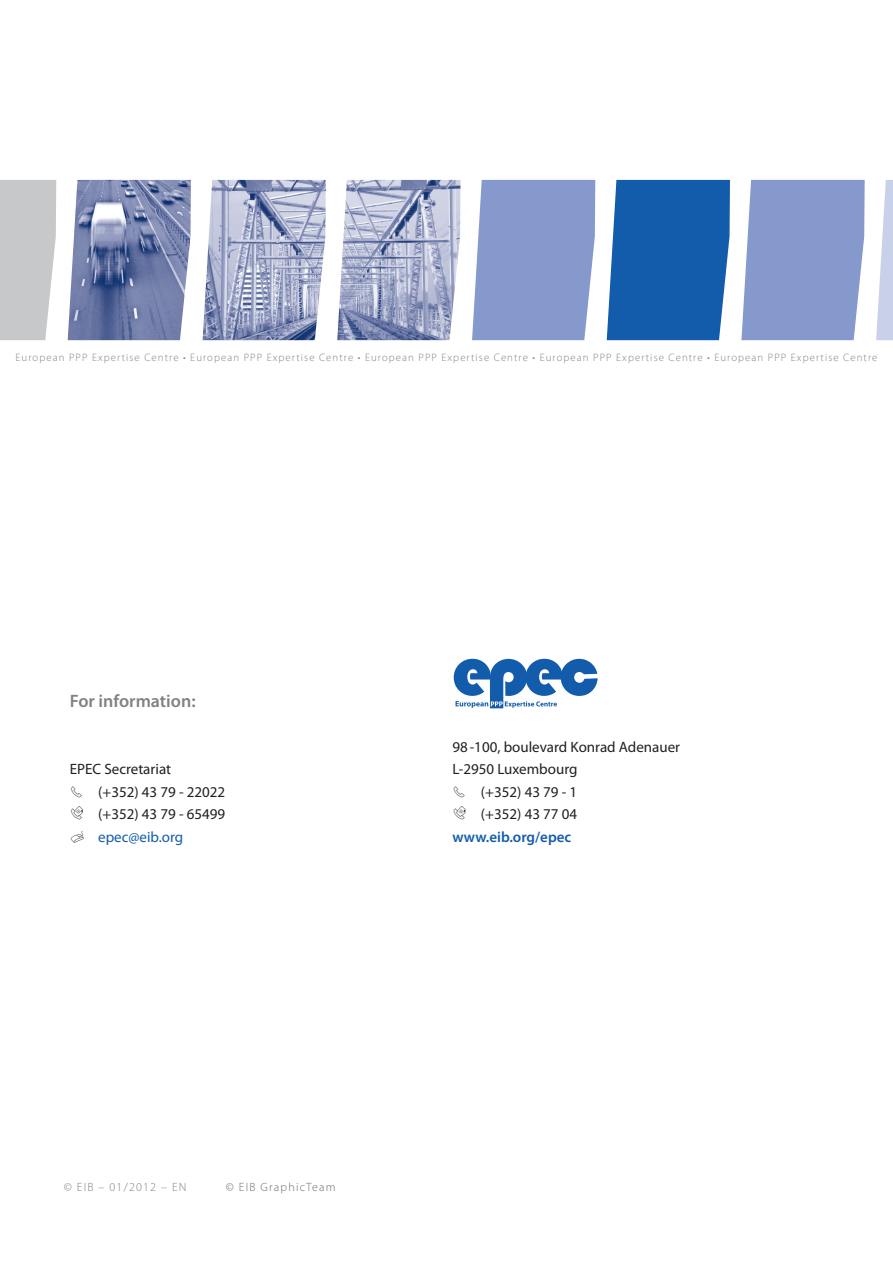
<style>
.page{position:relative;width:893px;height:1263px;background:#fff}
.page>*{position:absolute;margin:0;border:0;box-sizing:border-box;transform-origin:0 0}
.t1{font:600 18px "Myriad Pro";color:#808285}
.t2{font:15px/22.5px "Myriad Pro";color:#231f20;text-align:right}
.t3{font:600 15px "Myriad Pro";color:#135cab}
.t4{font:15px "Myriad Pro";color:#135cab}
.t5{font:300 12px "Myriad Pro";letter-spacing:.1em;color:#808285}
.t6{font:300 12px "Myriad Pro";letter-spacing:.1em;color:#6c6d70}
.t7{font:300 10.8px "Myriad Pro";letter-spacing:.1em;color:#808285}
</style>
<div class="page">
<svg style="left:472px;top:180px;width:123px;height:160px;background:#8e9fd0"></svg>
<svg style="left:607px;top:180px;width:123px;height:160px;background:#2367b0"></svg>
<svg style="left:741px;top:180px;width:124px;height:160px;background:#8fa1d0"></svg>
<svg style="left:876px;top:180px;width:17px;height:160px"></svg>
<div style="left:0;top:180px;width:56px;height:160px;background:#c7c8ca"></div>
<img style="left:203px;top:180px;width:257px;height:160px">
<img style="left:68px;top:180px;width:123px;height:160px">
<svg style="left:454px;top:659px;width:144px;height:49px"></svg>
<p class="t7" style="left:16px;top:351px;width:863px">European PPP Expertise Centre • European PPP Expertise Centre • European PPP Expertise Centre • European PPP Expertise Centre • European PPP Expertise Centre</p>
<h1 class="t1" style="left:70px;top:689px;width:127px">For information:</h1>
<h2 class="t2" style="left:70px;top:757px;width:103px">EPEC Secretariat</h2>
<h2 class="t2" style="left:70px;top:780px;width:157px">✓ (+352) 43 79 - 22022 (+352) 43 79 - 65499</h2>
<h2 class="t4" style="left:98px;top:827px;width:87px">epec@eib.org</h2>
<h2 class="t2" style="left:452px;top:735px;width:229px;text-align:left">98-100, boulevard Konrad Adenauer<br>L-2950 Luxembourg</h2>
<h2 class="t2" style="left:452px;top:780px;width:126px">✓ (+352) 43 79 - 1 (+352) 43 77 04</h2>
<h2 class="t3" style="left:452px;top:827px;width:120px">www.eib.org/epec</h2>
<p class="t5" style="left:64px;top:1180px;width:124px">© EIB – 01/2012 – EN</p>
<p class="t6" style="left:226px;top:1180px;width:111px">© EIB GraphicTeam</p>
</div>
